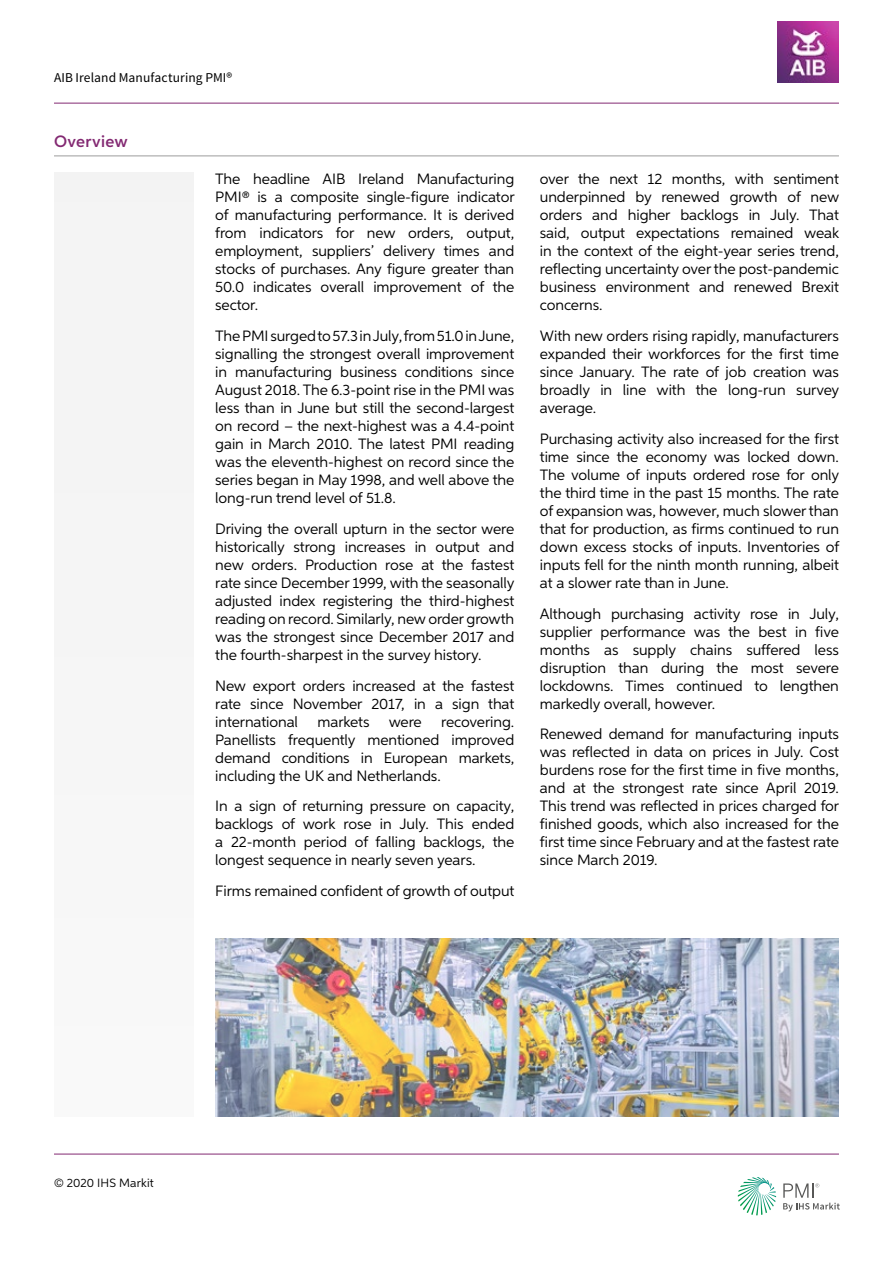
<style>
.page{position:relative;width:893px;height:1263px;background:#fff}
.page>*{position:absolute;margin:0;border:0;box-sizing:border-box;transform-origin:0 0}
.t1{font:600 16.5px "Aspira";letter-spacing:.025em;color:#832972}
.t2{font:15px/18px "Aspira";letter-spacing:-.005em;color:#000;text-align:justify}
.t3{font:13.5px "Source Sans Pro";letter-spacing:.005em;color:#000}
.t4{font:12px "Aspira";letter-spacing:.01em;color:#000}
</style>
<div class="page">
<hr style="left:54px;top:103px;width:785px;height:1px;background:#832972">
<svg style="left:738px;top:1177px;width:38px;height:38px"></svg>
<svg style="left:783px;top:1183px;width:57px;height:28px"></svg>
<hr style="left:54px;top:1154px;width:785px;height:1px;background:#832972">
<div style="left:54px;top:173px;width:140px;height:944px;background:#f5f5f5"></div>
<hr style="left:54px;top:156px;width:785px;height:1px;background:#9d9d9c">
<img style="left:215px;top:938px;width:624px;height:179px">
<img style="left:778px;top:21px;width:61px;height:61px">
<p class="t3" style="left:54px;top:69px;width:180px">AIB Ireland Manufacturing PMI®</p>
<p class="t1" style="left:54px;top:131px;width:75px">Overview</p>
<p class="t2" style="left:215px;top:170px;width:301px">The headline AIB Ireland Manufacturing PMI® is a composite single-figure indicator of manufacturing performance. It is derived from indicators for new orders, output, employment, suppliers’ delivery times and stocks of purchases. Any figure greater than 50.0 indicates overall improvement of the sector.</p>
<p class="t2" style="left:215px;top:327px;width:301px">The PMI surged to 57.3 in July, from 51.0 in June, signalling the strongest overall improvement in manufacturing business conditions since August 2018. The 6.3-point rise in the PMI was less than in June but still the second-largest on record – the next-highest was a 4.4-point gain in March 2010. The latest PMI reading was the eleventh-highest on record since the series began in May 1998, and well above the long-run trend level of 51.8.</p>
<p class="t2" style="left:215px;top:519px;width:301px">Driving the overall upturn in the sector were historically strong increases in output and new orders. Production rose at the fastest rate since December 1999, with the seasonally adjusted index registering the third-highest reading on record. Similarly, new order growth was the strongest since December 2017 and the fourth-sharpest in the survey history.</p>
<p class="t2" style="left:215px;top:676px;width:301px">New export orders increased at the fastest rate since November 2017, in a sign that international</p>
<p class="t2" style="left:318px;top:712px;width:54px">markets</p>
<p class="t2" style="left:389px;top:712px;width:35px">were</p>
<p class="t2" style="left:215px;top:712px;width:301px;text-indent:226px">recovering.<br>Panellists frequently mentioned improved demand conditions in European markets, including the UK and Netherlands.</p>
<p class="t2" style="left:215px;top:797px;width:301px">In a sign of returning pressure on capacity, backlogs of work rose in July. This ended a 22-month period of falling backlogs, the longest sequence in nearly seven years.</p>
<p class="t2" style="left:215px;top:882px;width:301px">Firms remained confident of growth of output</p>
<p class="t2" style="left:540px;top:170px;width:301px">over the next 12 months, with sentiment underpinned by renewed growth of new orders and higher backlogs in July. That said, output expectations remained weak in the context of the eight-year series trend, reflecting uncertainty over the post-pandemic business environment and renewed Brexit concerns.</p>
<p class="t2" style="left:540px;top:327px;width:301px">With new orders rising rapidly, manufacturers expanded their workforces for the first time since January. The rate of job creation was broadly in line with the long-run survey average.</p>
<p class="t2" style="left:540px;top:429px;width:301px">Purchasing activity also increased for the first time since the economy was locked down.<br>The volume of inputs ordered rose for only the third time in the past 15 months. The rate of expansion was, however, much slower than that for production, as firms continued to run down excess stocks of inputs. Inventories of inputs fell for the ninth month running, albeit at a slower rate than in June.</p>
<p class="t2" style="left:540px;top:604px;width:301px">Although purchasing activity rose in July, supplier performance was the best in five months as supply chains suffered less disruption than during the most severe lockdowns. Times continued to lengthen markedly overall, however.</p>
<p class="t2" style="left:540px;top:725px;width:301px">Renewed demand for manufacturing inputs was reflected in data on prices in July. Cost burdens rose for the first time in five months, and at the strongest rate since April 2019.<br>This trend was reflected in prices charged for finished goods, which also increased for the first time since February and at the fastest rate since March 2019.</p>
<p class="t4" style="left:54px;top:1175px;width:101px">© 2020 IHS Markit</p>
</div>
